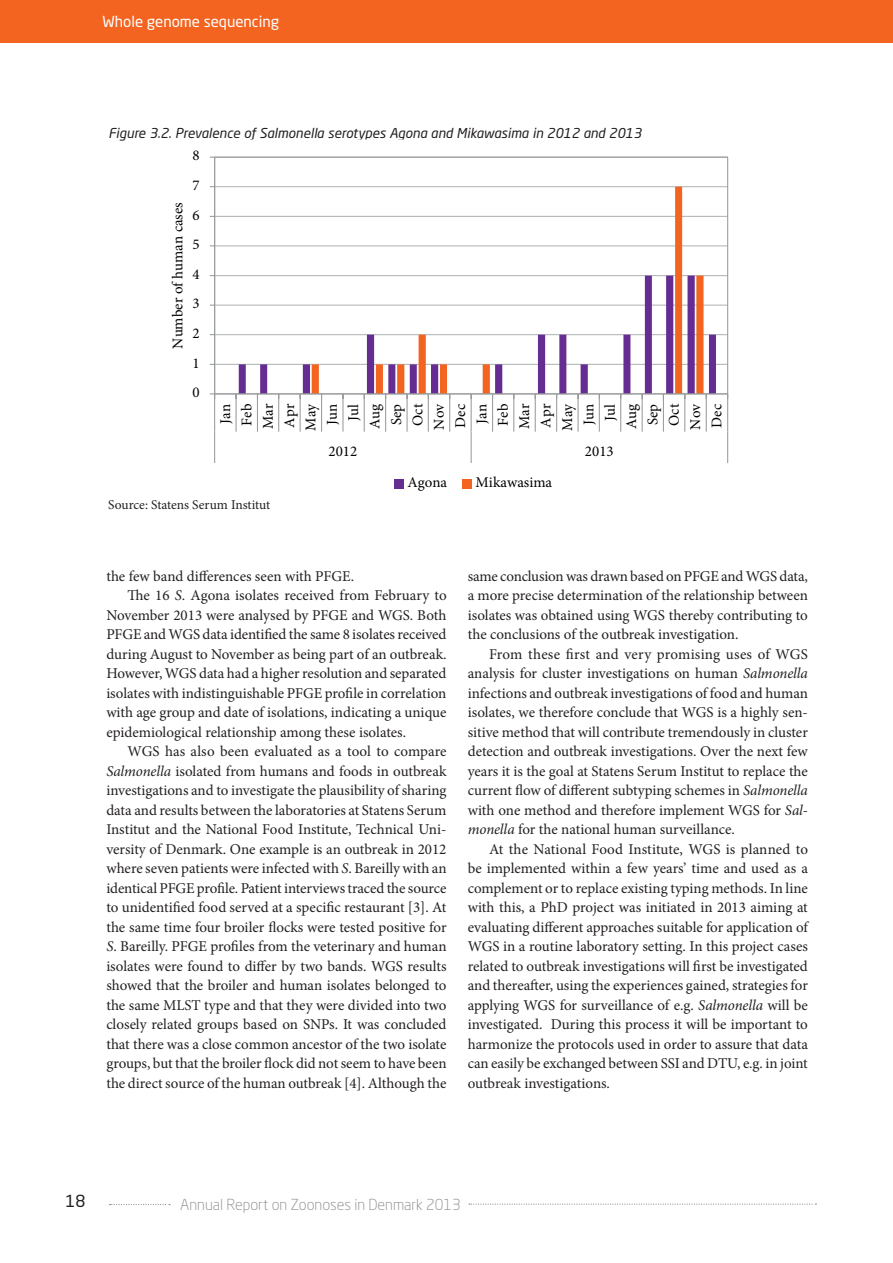
<style>
.page{position:relative;width:893px;height:1263px;background:#fff}
.page>*{position:absolute;margin:0;border:0;box-sizing:border-box;transform-origin:0 0}
.t1{font:16.5px "Neo Sans Std";color:#231f20}
.t2{font:15px/19.5px "Minion Pro";letter-spacing:-.005em;color:#231f20;text-align:justify}
.t3{font:15px/21.3px "Minion Pro";color:#000001;text-align:right}
.t4{font:300 15px "Neo Sans Std";color:#87898c}
.t5{font:15px "Neo Sans Std";color:#fff}
.t6{font:italic 13.5px "Neo Sans Std";color:#231f20}
.t7{font:13.5px "Minion Pro";letter-spacing:-.005em;color:#231f20}
.s1{font-style:italic}
</style>
<div class="page">
<svg style="left:469px;top:1203px;width:347px;height:2px"></svg>
<svg style="left:109px;top:1204px;width:61px;height:1px"></svg>
<div style="left:0;top:0;width:893px;height:43px;background:#f36421"></div>
<svg style="left:209px;top:156px;width:520px;height:333px"></svg>
<div style="left:215px;top:157px;width:513px;height:237px;background:#fff"></div>
<hr style="left:215px;top:186px;width:513px;height:1px;background:#b3b6b6">
<hr style="left:215px;top:216px;width:513px;height:1px;background:#b3b6b6">
<hr style="left:215px;top:245px;width:513px;height:1px;background:#b3b6b6">
<hr style="left:215px;top:275px;width:513px;height:1px;background:#b3b6b6">
<hr style="left:215px;top:305px;width:513px;height:1px;background:#b3b6b6">
<hr style="left:215px;top:334px;width:513px;height:1px;background:#b3b6b6">
<hr style="left:215px;top:364px;width:513px;height:1px;background:#b3b6b6">
<svg style="left:239px;top:276px;width:477px;height:117px"></svg>
<svg style="left:312px;top:187px;width:391px;height:206px"></svg>
<hr style="left:214px;top:157px;width:1px;height:237px;background:#9a9d9e">
<hr style="left:215px;top:393px;width:513px;height:1px;background:#9a9d9e">
<hr style="left:727px;top:394px;width:1px;height:38px;background:#9a9d9e">
<hr style="left:706px;top:394px;width:1px;height:38px;background:#9a9d9e">
<hr style="left:684px;top:394px;width:1px;height:38px;background:#9a9d9e">
<hr style="left:663px;top:394px;width:1px;height:38px;background:#9a9d9e">
<hr style="left:642px;top:394px;width:1px;height:38px;background:#9a9d9e">
<hr style="left:620px;top:394px;width:1px;height:38px;background:#9a9d9e">
<hr style="left:599px;top:394px;width:1px;height:38px;background:#9a9d9e">
<hr style="left:577px;top:394px;width:2px;height:38px;background:#9a9d9e">
<hr style="left:556px;top:394px;width:1px;height:38px;background:#9a9d9e">
<hr style="left:535px;top:394px;width:1px;height:38px;background:#9a9d9e">
<hr style="left:513px;top:394px;width:1px;height:38px;background:#9a9d9e">
<hr style="left:492px;top:394px;width:1px;height:38px;background:#9a9d9e">
<hr style="left:471px;top:394px;width:1px;height:38px;background:#9a9d9e">
<hr style="left:449px;top:394px;width:1px;height:38px;background:#9a9d9e">
<hr style="left:428px;top:394px;width:1px;height:38px;background:#9a9d9e">
<hr style="left:406px;top:394px;width:2px;height:38px;background:#9a9d9e">
<hr style="left:385px;top:394px;width:1px;height:38px;background:#9a9d9e">
<hr style="left:364px;top:394px;width:1px;height:38px;background:#9a9d9e">
<hr style="left:342px;top:394px;width:1px;height:38px;background:#9a9d9e">
<hr style="left:321px;top:394px;width:1px;height:38px;background:#9a9d9e">
<hr style="left:300px;top:394px;width:1px;height:38px;background:#9a9d9e">
<hr style="left:278px;top:394px;width:1px;height:38px;background:#9a9d9e">
<hr style="left:257px;top:394px;width:1px;height:38px;background:#9a9d9e">
<hr style="left:235px;top:394px;width:2px;height:38px;background:#9a9d9e">
<hr style="left:214px;top:394px;width:1px;height:38px;background:#9a9d9e">
<svg style="left:210px;top:393px;width:4px;height:6px"></svg>
<hr style="left:727px;top:432px;width:1px;height:31px;background:#9a9d9e">
<hr style="left:471px;top:432px;width:1px;height:31px;background:#9a9d9e">
<hr style="left:214px;top:432px;width:1px;height:31px;background:#9a9d9e">
<div style="left:394px;top:479px;width:9px;height:9px;background:#652d91"></div>
<div style="left:462px;top:479px;width:9px;height:9px;background:#f36421"></div>
<p class="t5" style="left:102px;top:12px;width:178px">Whole genome sequencing</p>
<p class="t6" style="left:108px;top:125px;width:535px">Figure 3.2. Prevalence of Salmonella serotypes Agona and Mikawasima in 2012 and 2013</p>
<p class="t3" style="left:192px;top:145px;width:9px">8</p>
<p class="t3" style="left:167px;top:349px;width:148px;rotate:-90deg">Number of human cases</p>
<p class="t3" style="left:192px;top:175px;width:9px">7</p>
<p class="t3" style="left:192px;top:204px;width:9px">6</p>
<p class="t3" style="left:192px;top:234px;width:9px">5</p>
<p class="t3" style="left:192px;top:263px;width:9px">4</p>
<p class="t3" style="left:192px;top:293px;width:9px">3</p>
<p class="t3" style="left:192px;top:323px;width:9px">2</p>
<p class="t3" style="left:192px;top:352px;width:9px">1</p>
<p class="t3" style="left:192px;top:382px;width:9px">0</p>
<p class="t3" style="left:215px;top:431px;width:29px;rotate:-90deg">Jan<br>Feb<br>Mar<br>Apr<br>May<br>Jun<br>Jul<br>Aug<br>Sep<br>Oct<br>Nov<br>Dec<br>Jan<br>Feb<br>Mar<br>Apr<br>May<br>Jun<br>Jul<br>Aug<br>Sep<br>Oct<br>Nov<br>Dec</p>
<p class="t3" style="left:328px;top:441px;width:30px">2012</p>
<p class="t3" style="left:585px;top:441px;width:30px">2013</p>
<p class="t3" style="left:407px;top:471px;width:41px">Agona</p>
<p class="t3" style="left:476px;top:471px;width:78px">Mikawasima</p>
<p class="t7" style="left:108px;top:496px;width:164px">Source: Statens Serum Institut</p>
<p class="t2" style="left:106px;top:566px;width:249px">the few band differences seen with PFGE.</p>
<p class="t2" style="left:128px;top:586px;width:321px">The 16 <span class="s1">S</span>. Agona isolates received from February to</p>
<p class="t2" style="left:106px;top:605px;width:342px">November 2013 were analysed by PFGE and WGS. Both</p>
<p class="t2" style="left:106px;top:625px;width:342px">PFGE and WGS data identified the same 8 isolates received</p>
<p class="t2" style="left:106px;top:644px;width:342px">during August to November as being part of an outbreak.</p>
<p class="t2" style="left:106px;top:664px;width:342px">However, WGS data had a higher resolution and separated</p>
<p class="t2" style="left:106px;top:683px;width:341px">isolates with indistinguishable PFGE profile in correlation</p>
<p class="t2" style="left:106px;top:703px;width:342px">with age group and date of isolations, indicating a unique</p>
<p class="t2" style="left:106px;top:722px;width:301px">epidemiological relationship among these isolates.</p>
<p class="t2" style="left:128px;top:742px;width:321px">WGS has also been evaluated as a tool to compare</p>
<p class="t2" style="left:106px;top:761px;width:342px"><span class="s1">Salmonella</span> isolated from humans and foods in outbreak</p>
<p class="t2" style="left:106px;top:781px;width:342px">investigations and to investigate the plausibility of sharing</p>
<p class="t2" style="left:106px;top:800px;width:342px">data and results between the laboratories at Statens Serum</p>
<p class="t2" style="left:106px;top:820px;width:342px">Institut and the National Food Institute, Technical Uni-</p>
<p class="t2" style="left:106px;top:839px;width:342px">versity of Denmark. One example is an outbreak in 2012</p>
<p class="t2" style="left:106px;top:859px;width:342px">where seven patients were infected with <span class="s1">S</span>. Bareilly with an</p>
<p class="t2" style="left:106px;top:878px;width:342px">identical PFGE profile. Patient interviews traced the source</p>
<p class="t2" style="left:106px;top:898px;width:342px">to unidentified food served at a specific restaurant [3]. At</p>
<p class="t2" style="left:106px;top:917px;width:342px">the same time four broiler flocks were tested positive for</p>
<p class="t2" style="left:106px;top:937px;width:342px"><span class="s1">S</span>. Bareilly. PFGE profiles from the veterinary and human</p>
<p class="t2" style="left:106px;top:956px;width:342px">isolates were found to differ by two bands. WGS results</p>
<p class="t2" style="left:106px;top:976px;width:342px">showed that the broiler and human isolates belonged to</p>
<p class="t2" style="left:106px;top:995px;width:342px">the same MLST type and that they were divided into two</p>
<p class="t2" style="left:106px;top:1015px;width:342px">closely related groups based on SNPs. It was concluded</p>
<p class="t2" style="left:106px;top:1034px;width:342px">that there was a close common ancestor of the two isolate</p>
<p class="t2" style="left:106px;top:1054px;width:342px">groups, but that the broiler flock did not seem to have been</p>
<p class="t2" style="left:106px;top:1073px;width:342px">the direct source of the human outbreak [4]. Although the</p>
<p class="t2" style="left:468px;top:566px;width:342px">same conclusion was drawn based on PFGE and WGS data, a more precise determination of the relationship between isolates was obtained using WGS thereby contributing to the conclusions of the outbreak investigation.</p>
<p class="t2" style="left:468px;top:644px;width:342px;text-indent:21px">From these first and very promising uses of WGS analysis for cluster investigations on human <span class="s1">Salmonella </span>infections and outbreak investigations of food and human isolates, we therefore conclude that WGS is a highly sen&shy;sitive method that will contribute tremendously in cluster detection and outbreak investigations. Over the next few years it is the goal at Statens Serum Institut to replace the current flow of different subtyping schemes in <span class="s1">Salmonella </span>with one method and therefore implement WGS for <span class="s1">Sal&shy;monella</span> for the national human surveillance.</p>
<p class="t2" style="left:468px;top:839px;width:342px;text-indent:21px">At the National Food Institute, WGS is planned to be implemented within a few years’ time and used as a complement or to replace existing typing methods. In line with this, a PhD project was initiated in 2013 aiming at evaluating different approaches suitable for application of WGS in a routine laboratory setting. In this project cases related to outbreak investigations will first be investigated and thereafter, using the experiences gained, strategies for applying WGS for surveillance of e.g. <span class="s1">Salmonella</span> will be investigated. During this process it will be important to harmonize the protocols used in order to assure that data can easily be exchanged between SSI and DTU, e.g. in joint outbreak investigations.</p>
<p class="t1" style="left:65px;top:1191px;width:21px">18</p>
<p class="t4" style="left:180px;top:1195px;width:282px">Annual Report on Zoonoses in Denmark 2013</p>
</div>
